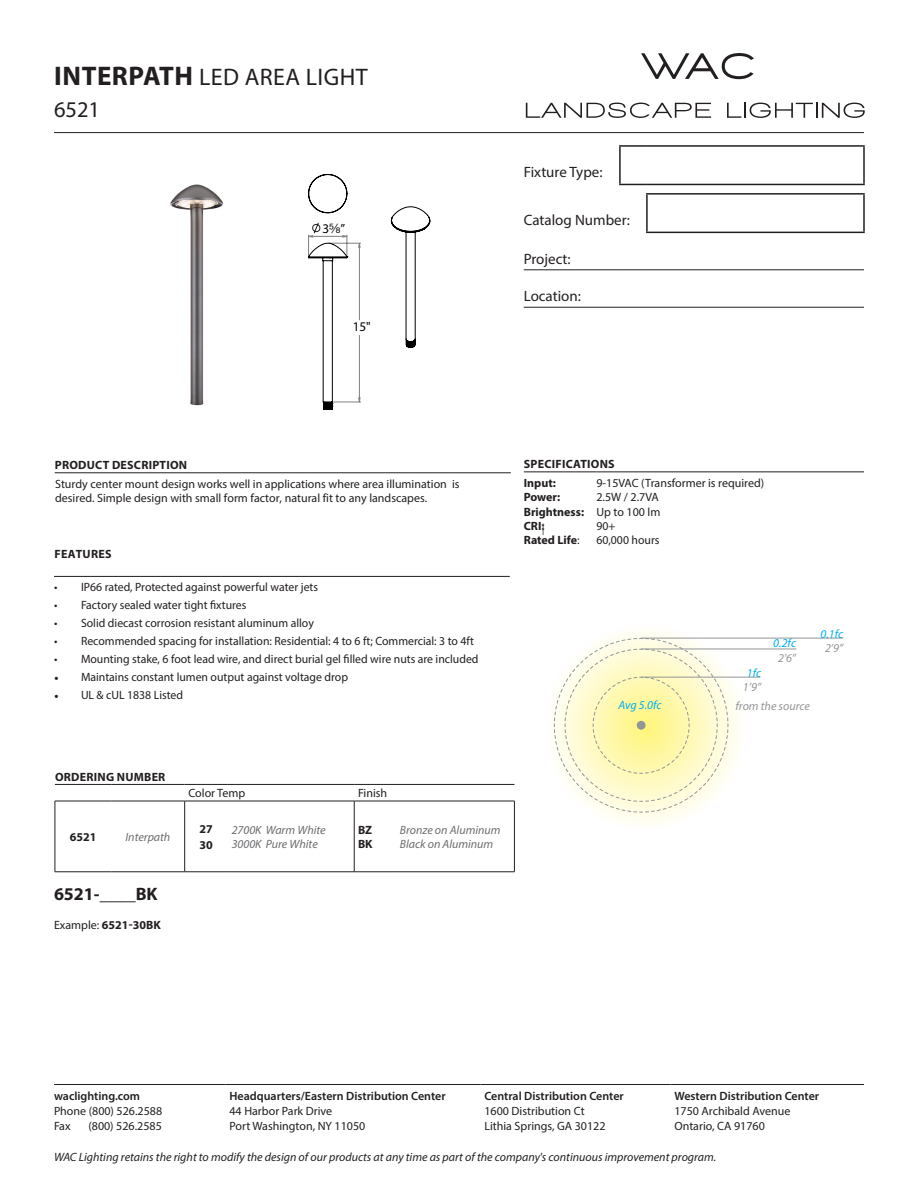
<style>
.page{position:relative;width:918px;height:1188px;background:#fff}
.page>*{position:absolute;margin:0;border:0;box-sizing:border-box;transform-origin:0 0}
.t1{font:24px "Myriad Pro";letter-spacing:.02em;color:#231f20}
.t2{font:22.5px "Myriad Pro";color:#231f20}
.t3{font:700 18px "Myriad Pro";color:#231f20}
.t4{font:15px "Myriad Pro";color:#231f20}
.t5{font:13.2px "Myriad Pro";color:#000}
.t6{font:12px/15px "Myriad Pro";color:#231f20}
.t7{font:italic 12px "Myriad Pro";color:#231f20}
.t8{font:600 12px "Myriad Pro";color:#231f20}
.t9{font:700 12px "Myriad Pro";letter-spacing:.02em;color:#231f20}
.t10{font:italic 12px "Myriad Pro";color:#6c6d70}
.t11{font:700 12px "Myriad Pro";color:#231f20}
.t12{font:italic 12px "Myriad Pro";color:#939598}
.t13{font:italic 12px "Myriad Pro";color:#00aeef}
.s1{font-weight:700;font-size:27px}
.s2{font-family:"Sans Fractions Plain"}
.s3{font-family:"Minion Pro"}
.s4{font-weight:400}
</style>
<div class="page">
<hr style="left:54px;top:132px;width:810px;height:1px;background:#231f20">
<hr style="left:524px;top:270px;width:96px;height:1px;background:#231f20">
<svg style="left:620px;top:270px;width:27px;height:1px"></svg>
<hr style="left:647px;top:270px;width:217px;height:1px;background:#231f20">
<hr style="left:524px;top:307px;width:96px;height:1px;background:#231f20">
<svg style="left:620px;top:307px;width:27px;height:1px"></svg>
<hr style="left:647px;top:307px;width:217px;height:1px;background:#231f20">
<hr style="left:646px;top:193px;width:219px;height:2px;background:#231f20">
<hr style="left:646px;top:195px;width:2px;height:37px;background:#231f20">
<hr style="left:863px;top:195px;width:2px;height:37px;background:#231f20">
<hr style="left:646px;top:232px;width:219px;height:1px;background:#231f20">
<hr style="left:619px;top:145px;width:28px;height:2px;background:#231f20">
<hr style="left:619px;top:147px;width:2px;height:37px;background:#231f20">
<hr style="left:647px;top:145px;width:218px;height:2px;background:#231f20">
<hr style="left:863px;top:147px;width:2px;height:37px;background:#231f20">
<svg style="left:619px;top:184px;width:28px;height:1px"></svg>
<hr style="left:647px;top:184px;width:218px;height:1px;background:#231f20">
<hr style="left:54px;top:1084px;width:172px;height:1px;background:#231f20">
<hr style="left:226px;top:1084px;width:255px;height:1px;background:#231f20">
<hr style="left:481px;top:1084px;width:190px;height:1px;background:#231f20">
<hr style="left:671px;top:1084px;width:193px;height:1px;background:#231f20">
<svg style="left:641px;top:53px;width:113px;height:26px"></svg>
<svg style="left:526px;top:103px;width:185px;height:15px"></svg>
<svg style="left:727px;top:103px;width:138px;height:15px"></svg>
<hr style="left:55px;top:784px;width:56px;height:1px;background:#231f20">
<hr style="left:111px;top:784px;width:74px;height:1px;background:#231f20">
<hr style="left:185px;top:784px;width:43px;height:1px;background:#231f20">
<hr style="left:228px;top:784px;width:126px;height:1px;background:#231f20">
<hr style="left:354px;top:784px;width:42px;height:1px;background:#231f20">
<hr style="left:396px;top:784px;width:118px;height:1px;background:#231f20">
<hr style="left:354px;top:801px;width:42px;height:1px;background:#231f20">
<hr style="left:354px;top:872px;width:42px;height:1px;background:#231f20">
<hr style="left:55px;top:801px;width:56px;height:1px;background:#231f20">
<hr style="left:111px;top:801px;width:74px;height:1px;background:#231f20">
<hr style="left:185px;top:801px;width:43px;height:1px;background:#231f20">
<hr style="left:228px;top:801px;width:126px;height:1px;background:#231f20">
<hr style="left:55px;top:872px;width:56px;height:1px;background:#231f20">
<hr style="left:111px;top:872px;width:74px;height:1px;background:#231f20">
<hr style="left:185px;top:872px;width:43px;height:1px;background:#231f20">
<hr style="left:228px;top:872px;width:126px;height:1px;background:#231f20">
<hr style="left:184px;top:801px;width:1px;height:71px;background:#231f20">
<hr style="left:354px;top:801px;width:1px;height:71px;background:#231f20">
<hr style="left:55px;top:801px;width:1px;height:71px;background:#231f20">
<hr style="left:396px;top:801px;width:119px;height:1px;background:#231f20">
<hr style="left:514px;top:801px;width:1px;height:71px;background:#231f20">
<hr style="left:396px;top:872px;width:119px;height:1px;background:#231f20">
<hr style="left:55px;top:473px;width:456px;height:1px;background:#231f20">
<hr style="left:54px;top:576px;width:456px;height:1px;background:#231f20">
<hr style="left:524px;top:472px;width:72px;height:1px;background:#231f20">
<hr style="left:596px;top:472px;width:268px;height:1px;background:#231f20">
<img style="left:170px;top:184px;width:54px;height:222px">
<svg style="left:553px;top:632px;width:193px;height:191px"></svg>
<hr style="left:641px;top:677px;width:119px;height:1px;background:#939598">
<hr style="left:641px;top:649px;width:155px;height:1px;background:#939598">
<hr style="left:641px;top:638px;width:203px;height:1px;background:#939598">
<div style="left:637px;top:721px;width:9px;height:9px;background:#939598;border-radius:50%"></div>
<svg style="left:308px;top:174px;width:39px;height:39px"></svg>
<svg style="left:391px;top:206px;width:39px;height:142px"></svg>
<svg style="left:308px;top:223px;width:53px;height:187px"></svg>
<p class="t1" style="left:54px;top:62px;width:315px"><span class="s1">INTERPATH</span> LED AREA LIGHT</p>
<p class="t2" style="left:54px;top:95px;width:48px">6521</p>
<p class="t5" style="left:322px;top:220px;width:24px">3<span class="s2">s</span>”</p>
<p class="t5" style="left:353px;top:319px;width:20px">15"</p>
<p class="t4" style="left:524px;top:163px;width:80px">Fixture Type:</p>
<p class="t4" style="left:524px;top:211px;width:108px">Catalog Number:</p>
<p class="t4" style="left:524px;top:250px;width:48px">Project:</p>
<p class="t4" style="left:524px;top:287px;width:59px">Location:</p>
<p class="t9" style="left:55px;top:457px;width:134px">PRODUCT DESCRIPTION</p>
<p class="t6" style="left:55px;top:476px;width:406px;line-height:14.4px">Sturdy center mount design works well in applications where area illumination is desired. Simple design with small form factor, natural fit to any landscapes.</p>
<p class="t9" style="left:54px;top:546px;width:59px">FEATURES</p>
<p class="t6" style="left:54px;top:580px;width:266px">• IP66 rated, Protected against powerful water jets</p>
<p class="t6" style="left:54px;top:598px;width:194px">• Factory sealed water tight fixtures</p>
<p class="t6" style="left:54px;top:616px;width:261px">• Solid diecast corrosion resistant aluminum alloy</p>
<p class="t6" style="left:54px;top:634px;width:421px">• Recommended spacing for installation: Residential: 4 to 6 ft; Commercial: 3 to 4ft</p>
<p class="t6" style="left:54px;top:652px;width:426px">• Mounting stake, 6 foot lead wire, and direct burial gel filled wire nuts are included</p>
<p class="t6" style="left:54px;top:670px;width:296px"><span class="s3">•</span> Maintains constant lumen output against voltage drop</p>
<p class="t6" style="left:54px;top:688px;width:131px"><span class="s3">•</span> UL &amp; cUL 1838 Listed</p>
<p class="t9" style="left:55px;top:769px;width:112px">ORDERING NUMBER</p>
<p class="t9" style="left:70px;top:829px;width:28px">6521</p>
<p class="t10" style="left:126px;top:829px;width:46px">Interpath</p>
<p class="t3" style="left:54px;top:882px;width:105px">6521-____BK</p>
<p class="t11" style="left:54px;top:917px;width:108px"><span class="s4">Example:</span> 6521-30BK</p>
<p class="t6" style="left:188px;top:786px;width:58px">Color Temp</p>
<p class="t6" style="left:358px;top:786px;width:31px">Finish</p>
<p class="t9" style="left:200px;top:821px;width:15px">27</p>
<p class="t9" style="left:200px;top:837px;width:15px">30</p>
<p class="t10" style="left:232px;top:822px;width:95px">2700K Warm White</p>
<p class="t10" style="left:232px;top:837px;width:88px">3000K Pure White</p>
<p class="t9" style="left:358px;top:822px;width:16px">BZ</p>
<p class="t9" style="left:358px;top:836px;width:16px">BK</p>
<p class="t10" style="left:400px;top:822px;width:102px">Bronze on Aluminum</p>
<p class="t10" style="left:400px;top:837px;width:95px">Black on Aluminum</p>
<p class="t9" style="left:524px;top:456px;width:92px">SPECIFICATIONS</p>
<p class="t9" style="left:524px;top:475px;width:34px">Input:</p>
<p class="t9" style="left:524px;top:489px;width:38px">Power:</p>
<p class="t11" style="left:524px;top:504px;width:62px">Brightness:</p>
<p class="t9" style="left:524px;top:518px;width:22px">CRI:</p>
<p class="t11" style="left:524px;top:533px;width:57px">Rated Life<span class="s4">:</span></p>
<p class="t6" style="left:596px;top:475px;width:169px">9-15VAC (Transformer is required)</p>
<p class="t6" style="left:596px;top:490px;width:64px">2.5W / 2.7VA</p>
<p class="t6" style="left:596px;top:504px;width:66px">Up to 100 lm</p>
<p class="t6" style="left:596px;top:518px;width:21px">90+</p>
<p class="t6" style="left:596px;top:533px;width:65px">60,000 hours</p>
<p class="t13" style="left:619px;top:698px;width:45px">Avg 5.0fc</p>
<p class="t13" style="left:773px;top:636px;width:24px">0.2fc</p>
<p class="t12" style="left:778px;top:650px;width:19px">2'6”</p>
<p class="t13" style="left:747px;top:665px;width:16px">1fc</p>
<p class="t12" style="left:743px;top:680px;width:20px">1’9”</p>
<p class="t12" style="left:736px;top:699px;width:76px">from the source</p>
<p class="t13" style="left:821px;top:626px;width:24px">0.1fc</p>
<p class="t12" style="left:825px;top:641px;width:20px">2’9”</p>
<p class="t8" style="left:54px;top:1089px;width:88px">waclighting.com</p>
<p class="t6" style="left:54px;top:1104px;width:110px">Phone (800) 526.2588<br>Fax</p>
<p class="t6" style="left:88px;top:1119px;width:75px">(800) 526.2585</p>
<p class="t8" style="left:230px;top:1089px;width:218px">Headquarters/Eastern Distribution Center</p>
<p class="t6" style="left:230px;top:1104px;width:137px">44 Harbor Park Drive<br>Port Washington, NY 11050</p>
<p class="t8" style="left:484px;top:1089px;width:141px">Central Distribution Center</p>
<p class="t6" style="left:484px;top:1104px;width:123px">1600 Distribution Ct<br>Lithia Springs, GA 30122</p>
<p class="t8" style="left:674px;top:1089px;width:146px">Western Distribution Center</p>
<p class="t6" style="left:674px;top:1104px;width:117px">1750 Archibald Avenue<br>Ontario, CA 91760</p>
<p class="t7" style="left:54px;top:1149px;width:664px">WAC Lighting retains the right to modify the design of our products at any time as part of the company's continuous improvement program.</p>
</div>
